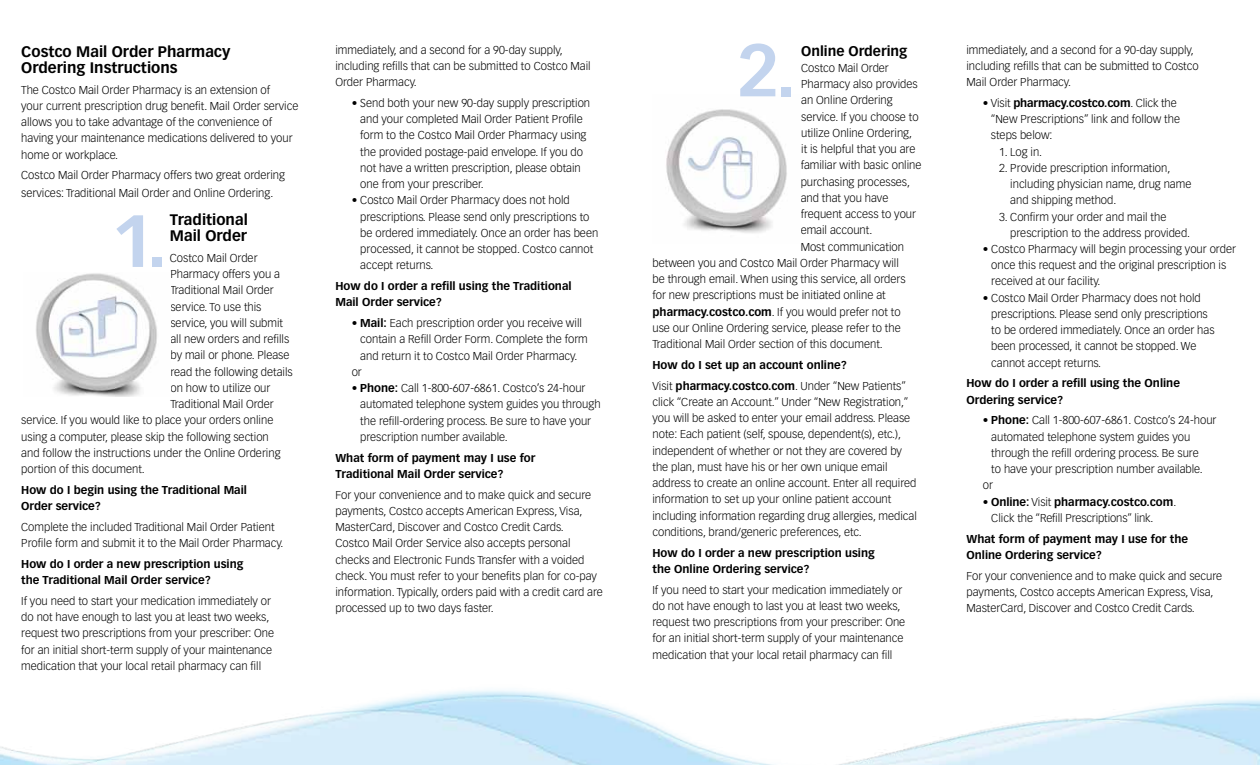
<style>
.page{position:relative;width:1260px;height:765px;background:#fff}
.page>*{position:absolute;margin:0;border:0;box-sizing:border-box;transform-origin:0 0}
.t1{font:700 72.5px "Vectora LT Std";color:#c3d4ee}
.t2{font:700 15px/16.2px "Vectora LT Std";color:#000}
.t3{font:700 13.75px "Vectora LT Std";color:#000}
.t4{font:300 11.25px/16.2px "Vectora LT Std";color:#000}
.t5{font:700 11.25px/16.2px "Vectora LT Std";color:#000}
.s1{font-weight:700}
.s2{font-weight:300}
</style>
<div class="page">
<img style="left:0;top:690px;width:1260px;height:75px">
<img style="left:666px;top:109px;width:121px;height:124px">
<img style="left:36px;top:273px;width:121px;height:123px">
<h2 class="t2" style="left:21px;top:43px;width:211px">Costco Mail Order Pharmacy<br>Ordering Instructions</h2>
<p class="t4" style="left:21px;top:82px;width:279px">The Costco Mail Order Pharmacy is an extension of<br>your current prescription drug benefit. Mail Order service allows you to take advantage of the convenience of having your maintenance medications delivered to your home or workplace.</p>
<p class="t4" style="left:21px;top:167px;width:265px;line-height:18px">Costco Mail Order Pharmacy offers two great ordering services: Traditional Mail Order and Online Ordering.</p>
<h2 class="t2" style="left:170px;top:211px;width:79px">Traditional<br>Mail Order</h2>
<p class="t4" style="left:170px;top:250px;width:89px">Costco Mail Order</p>
<p class="t4" style="left:170px;top:266px;width:111px">Pharmacy offers you a</p>
<p class="t4" style="left:170px;top:282px;width:105px">Traditional Mail Order</p>
<p class="t4" style="left:170px;top:299px;width:93px">service. To use this</p>
<p class="t4" style="left:170px;top:315px;width:114px">service, you will submit</p>
<p class="t4" style="left:170px;top:331px;width:120px">all new orders and refills</p>
<p class="t4" style="left:170px;top:347px;width:121px">by mail or phone. Please</p>
<p class="t4" style="left:170px;top:364px;width:124px">read the following details</p>
<p class="t4" style="left:170px;top:380px;width:102px">on how to utilize our</p>
<p class="t4" style="left:170px;top:396px;width:105px">Traditional Mail Order</p>
<p class="t4" style="left:21px;top:412px;width:254px">service. If you would like to place your orders online</p>
<p class="t4" style="left:21px;top:429px;width:249px">using a computer, please skip the following section</p>
<p class="t4" style="left:21px;top:445px;width:261px">and follow the instructions under the Online Ordering</p>
<p class="t4" style="left:21px;top:461px;width:125px">portion of this document.</p>
<p class="t5" style="left:21px;top:482px;width:227px">How do I begin using the Traditional Mail<br>Order service?</p>
<p class="t4" style="left:21px;top:519px;width:264px">Complete the included Traditional Mail Order Patient<br>Profile form and submit it to the Mail Order Pharmacy.</p>
<p class="t5" style="left:21px;top:556px;width:224px">How do I order a new prescription using the Traditional Mail Order service?</p>
<p class="t4" style="left:21px;top:593px;width:254px">If you need to start your medication immediately or do not have enough to last you at least two weeks, request two prescriptions from your prescriber: One for an initial short-term supply of your maintenance medication that your local retail pharmacy can fill</p>
<h1 class="t1" style="left:111px;top:197px;width:59px">1.</h1>
<p class="t4" style="left:335px;top:42px;width:257px">immediately, and a second for a 90-day supply, including refills that can be submitted to Costco Mail<br>Order Pharmacy.</p>
<p class="t4" style="left:360px;top:95px;width:231px;text-indent:-9px">• Send both your new 90-day supply prescription and your completed Mail Order Patient Profile form to the Costco Mail Order Pharmacy using the provided postage-paid envelope. If you do not have a written prescription, please obtain one from your prescriber.</p>
<p class="t4" style="left:360px;top:192px;width:240px;text-indent:-9px">• Costco Mail Order Pharmacy does not hold prescriptions. Please send only prescriptions to be ordered immediately. Once an order has been processed, it cannot be stopped. Costco cannot accept returns.</p>
<p class="t5" style="left:335px;top:278px;width:238px">How do I order a refill using the Traditional<br>Mail Order service?</p>
<p class="t4" style="left:352px;top:315px;width:232px">• <span class="s1">Mail:</span> Each prescription order you receive will</p>
<p class="t4" style="left:360px;top:331px;width:229px">contain a Refill Order Form. Complete the form</p>
<p class="t4" style="left:360px;top:348px;width:219px">and return it to Costco Mail Order Pharmacy.</p>
<p class="t4" style="left:352px;top:364px;width:12px">or</p>
<p class="t4" style="left:360px;top:380px;width:242px;text-indent:-9px">• <span class="s1">Phone:</span> Call 1-800-607-6861. Costco’s 24-hour automated telephone system guides you through the refill-ordering process. Be sure to have your prescription number available.</p>
<p class="t5" style="left:335px;top:449px;width:202px">What form of payment may I use for<br>Traditional Mail Order service?</p>
<p class="t4" style="left:335px;top:487px;width:269px">For your convenience and to make quick and secure payments, Costco accepts American Express, Visa, MasterCard, Discover and Costco Credit Cards.<br>Costco Mail Order Service also accepts personal checks and Electronic Funds Transfer with a voided check. You must refer to your benefits plan for co-pay information. Typically, orders paid with a credit card are processed up to two days faster.</p>
<h1 class="t1" style="left:737px;top:27px;width:62px">2.</h1>
<p class="t3" style="left:801px;top:42px;width:108px">Online Ordering</p>
<p class="t4" style="left:801px;top:60px;width:89px">Costco Mail Order</p>
<p class="t4" style="left:801px;top:76px;width:118px">Pharmacy also provides</p>
<p class="t4" style="left:801px;top:92px;width:93px">an Online Ordering</p>
<p class="t4" style="left:801px;top:109px;width:119px">service. If you choose to</p>
<p class="t4" style="left:801px;top:125px;width:112px">utilize Online Ordering,</p>
<p class="t4" style="left:801px;top:141px;width:116px">it is helpful that you are</p>
<p class="t4" style="left:801px;top:157px;width:122px">familiar with basic online</p>
<p class="t4" style="left:801px;top:174px;width:111px">purchasing processes,</p>
<p class="t4" style="left:801px;top:190px;width:89px">and that you have</p>
<p class="t4" style="left:801px;top:206px;width:117px">frequent access to your</p>
<p class="t4" style="left:801px;top:222px;width:73px">email account.</p>
<p class="t4" style="left:801px;top:239px;width:105px">Most communication</p>
<p class="t4" style="left:653px;top:255px;width:248px">between you and Costco Mail Order Pharmacy will</p>
<p class="t4" style="left:653px;top:271px;width:255px">be through email. When using this service, all orders</p>
<p class="t4" style="left:653px;top:287px;width:235px">for new prescriptions must be initiated online at</p>
<p class="t4" style="left:653px;top:304px;width:250px"><span class="s1">pharmacy.costco.com</span>. If you would prefer not to</p>
<p class="t4" style="left:653px;top:320px;width:250px">use our Online Ordering service, please refer to the</p>
<p class="t4" style="left:653px;top:336px;width:232px">Traditional Mail Order section of this document.</p>
<p class="t5" style="left:653px;top:354px;width:255px;line-height:20.8px">How do I set up an account online?<br><span class="s2">Visit</span> pharmacy.costco.com<span class="s2">. Under “New Patients”</span></p>
<p class="t4" style="left:653px;top:394px;width:266px">click “Create an Account.” Under “New Registration,” you will be asked to enter your email address. Please note: Each patient (self, spouse, dependent(s), etc.), independent of whether or not they are covered by the plan, must have his or her own unique email address to create an online account. Enter all required information to set up your online patient account including information regarding drug allergies, medical conditions, brand/generic preferences, etc.</p>
<p class="t5" style="left:653px;top:544px;width:224px">How do I order a new prescription using the Online Ordering service?</p>
<p class="t4" style="left:653px;top:582px;width:254px">If you need to start your medication immediately or do not have enough to last you at least two weeks, request two prescriptions from your prescriber: One for an initial short-term supply of your maintenance medication that your local retail pharmacy can fill</p>
<p class="t4" style="left:967px;top:42px;width:234px">immediately, and a second for a 90-day supply, including refills that can be submitted to Costco<br>Mail Order Pharmacy.</p>
<p class="t4" style="left:991px;top:95px;width:191px;text-indent:-8px">• Visit <span class="s1">pharmacy.costco.com</span>. Click the “New Prescriptions” link and follow the steps below:</p>
<p class="t4" style="left:999px;top:144px;width:45px">1. Log in.</p>
<p class="t4" style="left:1010px;top:160px;width:183px;text-indent:-11px">2. Provide prescription information, including physician name, drug name and shipping method.</p>
<p class="t4" style="left:1010px;top:209px;width:181px;text-indent:-11px">3. Confirm your order and mail the prescription to the address provided.</p>
<p class="t4" style="left:991px;top:241px;width:246px;text-indent:-9px">• Costco Pharmacy will begin processing your order once this request and the original prescription is received at our facility.</p>
<p class="t4" style="left:991px;top:290px;width:225px;text-indent:-9px">• Costco Mail Order Pharmacy does not hold prescriptions. Please send only prescriptions to be ordered immediately. Once an order has been processed, it cannot be stopped. We cannot accept returns.</p>
<p class="t5" style="left:967px;top:375px;width:215px">How do I order a refill using the Online<br>Ordering service?</p>
<p class="t4" style="left:983px;top:412px;width:235px">• <span class="s1">Phone:</span> Call 1-800-607-6861. Costco’s 24-hour</p>
<p class="t4" style="left:991px;top:429px;width:201px">automated telephone system guides you</p>
<p class="t4" style="left:991px;top:445px;width:209px">through the refill ordering process. Be sure</p>
<p class="t4" style="left:991px;top:461px;width:213px">to have your prescription number available.</p>
<p class="t4" style="left:983px;top:477px;width:12px">or</p>
<p class="t4" style="left:991px;top:494px;width:187px;text-indent:-9px">• <span class="s1">Online:</span> Visit <span class="s1">pharmacy.costco.com</span>.<br>Click the “Refill Prescriptions” link.</p>
<p class="t5" style="left:967px;top:531px;width:223px">What form of payment may I use for the<br>Online Ordering service?</p>
<p class="t4" style="left:967px;top:568px;width:257px">For your convenience and to make quick and secure payments, Costco accepts American Express, Visa,<br>MasterCard, Discover and Costco Credit Cards.</p>
</div>
